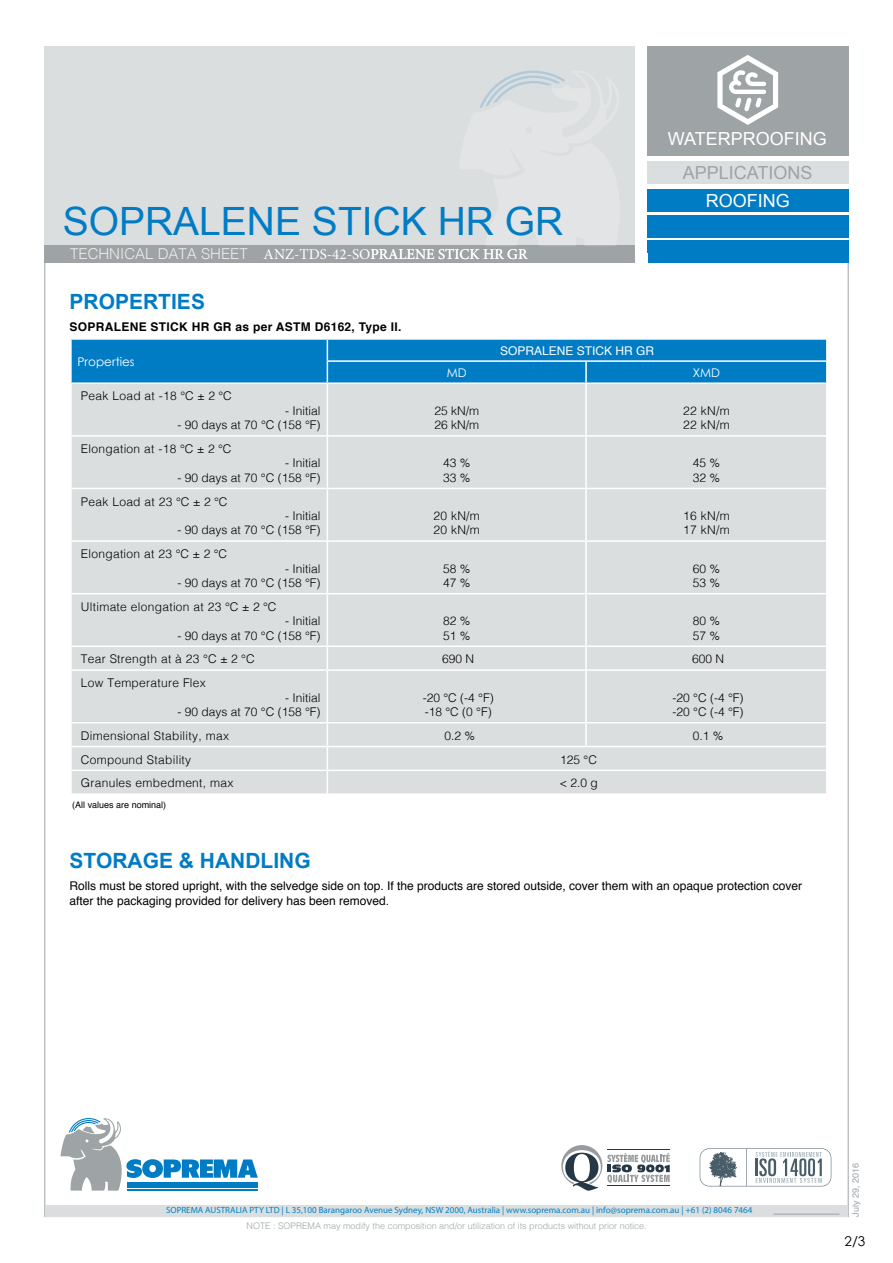
<style>
.page{position:relative;width:893px;height:1263px;background:#fff}
.page>*{position:absolute;margin:0;border:0;box-sizing:border-box;transform-origin:0 0}
.t1{font:39px "Arial";color:#007cc5}
.t2{font:700 21px "Arial";color:#007cc5}
.t3{font:18px "Arial";color:#fff}
.t4{font:18px "Arial";color:#9ea3a6}
.t5{font:15px "Minion Pro";color:#fff}
.t6{font:300 15px "Helvetica";color:#fff}
.t7{font:13.5px "Century Gothic";color:#000}
.t8{font:300 12px/14.4px "Helvetica";letter-spacing:.025em;color:#000}
.t9{font:300 12px "Helvetica";color:#000}
.t10{font:12px/14.4px "Helvetica";color:#000}
.t11{font:700 12px "Helvetica";letter-spacing:.025em;color:#000}
.t12{font:12px "Helvetica";color:#fff}
.t13{font:12px "Century Gothic";color:#fff}
.t14{font:9px "Myriad Pro";color:#0082c5}
.t15{font:300 9px "Helvetica";color:#9ea3a6}
.t16{font:9px "Helvetica";color:#000}
.t17{font:9px "Helvetica";color:#9ea3a6}
</style>
<div class="page">
<div style="left:45px;top:46px;width:590px;height:208px;background:#dbdedf"></div>
<div style="left:45px;top:245px;width:590px;height:18px;background:#9ea3a6"></div>
<div style="left:647px;top:46px;width:201px;height:110px;background:#9ea3a6"></div>
<div style="left:647px;top:162px;width:201px;height:22px;background:#dbdedf"></div>
<div style="left:647px;top:190px;width:201px;height:22px;background:#007cc5"></div>
<div style="left:647px;top:215px;width:201px;height:22px;background:#007cc5"></div>
<div style="left:647px;top:240px;width:201px;height:23px;background:#007cc5"></div>
<svg style="left:717px;top:55px;width:61px;height:70px"></svg>
<svg style="left:60px;top:1118px;width:198px;height:73px"></svg>
<svg style="left:700px;top:1148px;width:131px;height:38px"></svg>
<svg style="left:561px;top:1145px;width:109px;height:46px"></svg>
<hr style="left:607px;top:1149px;width:63px;height:1px;background:#263746">
<hr style="left:607px;top:1186px;width:63px;height:1px;background:#263746">
<svg style="left:479px;top:70px;width:86px;height:38px"></svg>
<div style="left:45px;top:1205px;width:803px;height:11px;background:#dbdedf"></div>
<hr style="left:773px;top:1214px;width:66px;height:1px;background:#9ea3a6">
<div style="left:72px;top:384px;width:754px;height:409px;background:#dbdedf"></div>
<div style="left:71px;top:339px;width:756px;height:43px;background:#007cc5"></div>
<hr style="left:586px;top:360px;width:242px;height:2px;background:#fff">
<hr style="left:585px;top:362px;width:2px;height:20px;background:#fff">
<hr style="left:826px;top:362px;width:2px;height:20px;background:#fff">
<hr style="left:327px;top:384px;width:1px;height:51px;background:#fff">
<hr style="left:585px;top:384px;width:2px;height:51px;background:#fff">
<hr style="left:70px;top:435px;width:257px;height:2px;background:#fff">
<hr style="left:327px;top:435px;width:259px;height:2px;background:#fff">
<hr style="left:327px;top:437px;width:1px;height:51px;background:#fff">
<hr style="left:586px;top:435px;width:242px;height:2px;background:#fff">
<hr style="left:585px;top:437px;width:2px;height:51px;background:#fff">
<hr style="left:70px;top:488px;width:257px;height:1px;background:#fff">
<hr style="left:327px;top:488px;width:259px;height:1px;background:#fff">
<hr style="left:327px;top:489px;width:1px;height:51px;background:#fff">
<hr style="left:586px;top:488px;width:242px;height:1px;background:#fff">
<hr style="left:585px;top:489px;width:2px;height:51px;background:#fff">
<hr style="left:70px;top:540px;width:257px;height:2px;background:#fff">
<hr style="left:327px;top:540px;width:259px;height:2px;background:#fff">
<hr style="left:327px;top:542px;width:1px;height:51px;background:#fff">
<hr style="left:586px;top:540px;width:242px;height:2px;background:#fff">
<hr style="left:585px;top:542px;width:2px;height:51px;background:#fff">
<hr style="left:70px;top:593px;width:257px;height:1px;background:#fff">
<hr style="left:327px;top:593px;width:259px;height:1px;background:#fff">
<hr style="left:327px;top:594px;width:1px;height:51px;background:#fff">
<hr style="left:586px;top:593px;width:242px;height:1px;background:#fff">
<hr style="left:585px;top:594px;width:2px;height:51px;background:#fff">
<hr style="left:70px;top:645px;width:257px;height:2px;background:#fff">
<hr style="left:327px;top:645px;width:259px;height:2px;background:#fff">
<svg style="left:327px;top:647px;width:1px;height:22px"></svg>
<hr style="left:586px;top:645px;width:242px;height:2px;background:#fff">
<hr style="left:585px;top:647px;width:2px;height:22px;background:#fff">
<hr style="left:70px;top:669px;width:257px;height:2px;background:#fff">
<hr style="left:327px;top:669px;width:259px;height:2px;background:#fff">
<hr style="left:327px;top:671px;width:1px;height:51px;background:#fff">
<hr style="left:586px;top:669px;width:242px;height:2px;background:#fff">
<hr style="left:585px;top:671px;width:2px;height:51px;background:#fff">
<hr style="left:70px;top:722px;width:257px;height:1px;background:#fff">
<hr style="left:327px;top:722px;width:259px;height:1px;background:#fff">
<hr style="left:586px;top:722px;width:242px;height:1px;background:#fff">
<hr style="left:585px;top:723px;width:2px;height:23px;background:#fff">
<hr style="left:70px;top:746px;width:257px;height:1px;background:#fff">
<hr style="left:327px;top:746px;width:259px;height:1px;background:#fff">
<hr style="left:586px;top:746px;width:242px;height:1px;background:#fff">
<hr style="left:70px;top:770px;width:257px;height:1px;background:#fff">
<hr style="left:327px;top:770px;width:259px;height:1px;background:#fff">
<svg style="left:327px;top:723px;width:1px;height:70px"></svg>
<hr style="left:586px;top:770px;width:242px;height:1px;background:#fff">
<h3 class="t3" style="left:668px;top:127px;width:161px">WATERPROOFING</h3>
<h1 class="t1" style="left:63px;top:196px;width:502px">SOPRALENE STICK HR GR</h1>
<p class="t6" style="left:70px;top:241px;width:179px">TECHNICAL DATA SHEET</p>
<h2 class="t2" style="left:70px;top:288px;width:137px">PROPERTIES</h2>
<p class="t5" style="left:264px;top:245px;width:265px">ANZ-TDS-42-SOPRALENE STICK HR GR</p>
<p class="t11" style="left:70px;top:317px;width:333px">SOPRALENE STICK HR GR as per ASTM D6162, Type II.</p>
<h3 class="t4" style="left:683px;top:161px;width:131px">APPLICATIONS</h3>
<h3 class="t3" style="left:706px;top:189px;width:86px">ROOFING</h3>
<p class="t13" style="left:78px;top:353px;width:59px">Properties</p>
<p class="t8" style="left:81px;top:388px;width:153px">Peak Load at -18 °C ± 2 °C</p>
<p class="t9" style="left:285px;top:400px;width:37px">- Initial</p>
<p class="t9" style="left:178px;top:415px;width:144px">- 90 days at 70 °C (158 °F)</p>
<p class="t8" style="left:81px;top:441px;width:152px">Elongation at -18 °C ± 2 °C</p>
<p class="t9" style="left:285px;top:453px;width:37px">- Initial</p>
<p class="t9" style="left:178px;top:467px;width:144px">- 90 days at 70 °C (158 °F)</p>
<p class="t8" style="left:81px;top:493px;width:148px">Peak Load at 23 °C ± 2 °C</p>
<p class="t9" style="left:285px;top:505px;width:37px">- Initial</p>
<p class="t9" style="left:178px;top:520px;width:144px">- 90 days at 70 °C (158 °F)</p>
<p class="t8" style="left:81px;top:546px;width:148px">Elongation at 23 °C ± 2 °C</p>
<p class="t9" style="left:285px;top:558px;width:37px">- Initial</p>
<p class="t9" style="left:178px;top:572px;width:144px">- 90 days at 70 °C (158 °F)</p>
<p class="t8" style="left:81px;top:598px;width:197px">Ultimate elongation at 23 °C ± 2 °C</p>
<p class="t9" style="left:285px;top:611px;width:37px">- Initial</p>
<p class="t9" style="left:178px;top:625px;width:144px">- 90 days at 70 °C (158 °F)</p>
<p class="t12" style="left:500px;top:342px;width:156px">SOPRALENE STICK HR GR</p>
<p class="t13" style="left:447px;top:365px;width:21px">MD</p>
<p class="t13" style="left:693px;top:365px;width:29px">XMD</p>
<p class="t8" style="left:434px;top:402px;width:46px">25 kN/m<br>26 kN/m</p>
<p class="t8" style="left:683px;top:402px;width:48px">22 kN/m<br>22 kN/m</p>
<p class="t8" style="left:443px;top:455px;width:29px">43 %<br>33 %</p>
<p class="t8" style="left:693px;top:455px;width:29px">45 %<br>32 %</p>
<p class="t8" style="left:433px;top:508px;width:48px">20 kN/m<br>20 kN/m</p>
<p class="t8" style="left:683px;top:508px;width:48px">16 kN/m<br>17 kN/m</p>
<p class="t8" style="left:443px;top:560px;width:29px">58 %<br>47 %</p>
<p class="t8" style="left:693px;top:560px;width:29px">60 %<br>53 %</p>
<p class="t8" style="left:443px;top:613px;width:29px">82 %<br>51 %</p>
<p class="t8" style="left:693px;top:613px;width:29px">80 %<br>57 %</p>
<p class="t8" style="left:81px;top:651px;width:175px">Tear Strength at à 23 °C ± 2 °C</p>
<p class="t8" style="left:442px;top:651px;width:34px">690 N</p>
<p class="t8" style="left:692px;top:651px;width:34px">600 N</p>
<p class="t8" style="left:81px;top:675px;width:127px">Low Temperature Flex</p>
<p class="t9" style="left:285px;top:687px;width:37px">- Initial</p>
<p class="t9" style="left:178px;top:701px;width:144px">- 90 days at 70 °C (158 °F)</p>
<p class="t8" style="left:423px;top:689px;width:72px">-20 °C (-4 °F) -18 °C (0 °F)</p>
<p class="t8" style="left:672px;top:689px;width:72px">-20 °C (-4 °F) -20 °C (-4 °F)</p>
<p class="t8" style="left:81px;top:727px;width:150px">Dimensional Stability, max</p>
<p class="t8" style="left:445px;top:727px;width:32px">0.2 %</p>
<p class="t8" style="left:693px;top:727px;width:32px">0.1 %</p>
<p class="t8" style="left:81px;top:751px;width:112px">Compound Stability</p>
<p class="t8" style="left:560px;top:751px;width:38px">125 °C</p>
<p class="t8" style="left:81px;top:775px;width:154px">Granules embedment, max</p>
<p class="t8" style="left:559px;top:775px;width:40px">&lt; 2.0 g</p>
<p class="t16" style="left:72px;top:798px;width:96px">(All values are nominal)</p>
<h2 class="t2" style="left:70px;top:847px;width:243px">STORAGE &amp; HANDLING</h2>
<p class="t10" style="left:70px;top:879px;width:734px">Rolls must be stored upright, with the selvedge side on top. If the products are stored outside, cover them with an opaque protection cover after the packaging provided for delivery has been removed.</p>
<p class="t14" style="left:166px;top:1207px;width:588px">SOPREMA AUSTRALIA PTY LTD | L 35,100 Barangaroo Avenue Sydney, NSW 2000, Australia | www.soprema.com.au | info@soprema.com.au | +61 (2) 8046 7464</p>
<p class="t15" style="left:247px;top:1218px;width:402px">NOTE : SOPREMA may modify the composition and/or utilization of its products without prior notice.</p>
<p class="t17" style="left:849px;top:1217px;width:55px;rotate:-90deg">July 29, 2016</p>
<p class="t7" style="left:844px;top:1232px;width:22px">2/3</p>
</div>
